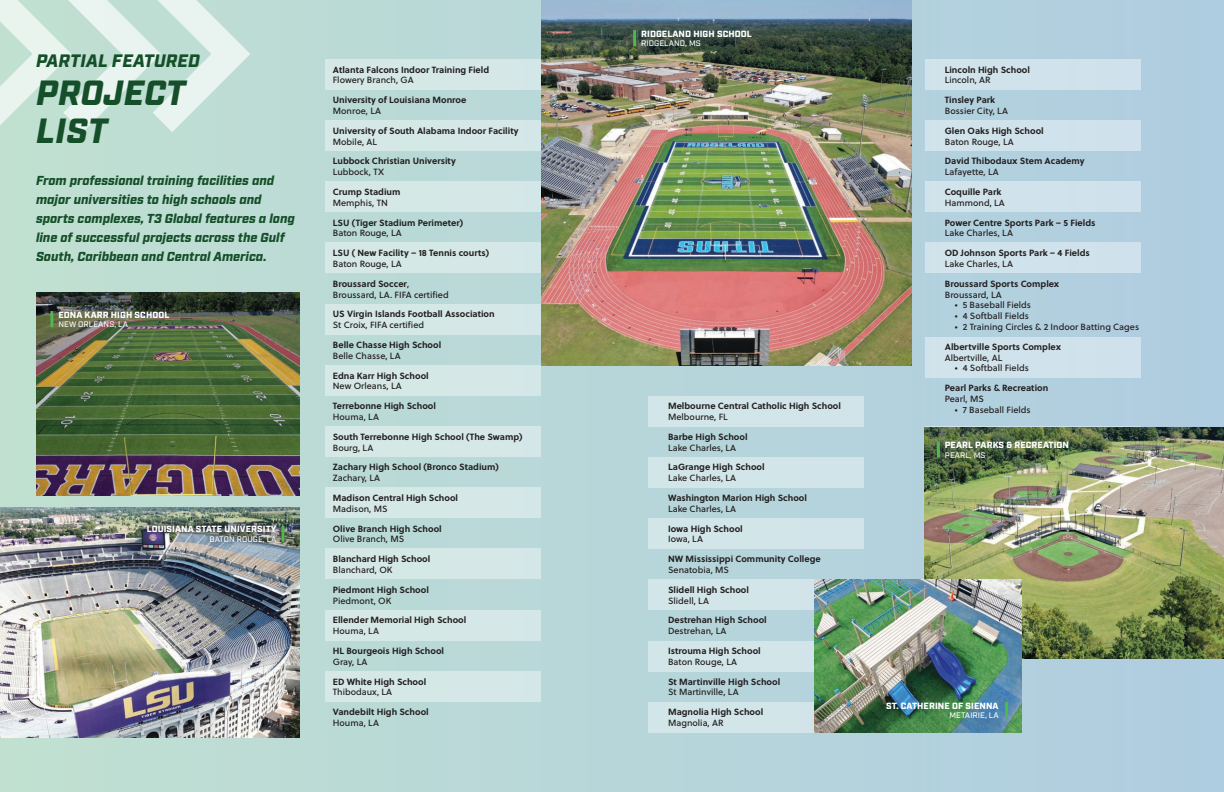
<style>
.page{position:relative;width:1224px;height:792px;background:#b7d6da}
.page>*{position:absolute;margin:0;border:0;box-sizing:border-box;transform-origin:0 0}
.t1{font:italic 900 35px/38px "Industry";letter-spacing:.01em;color:#154f29}
.t2{font:italic 900 18px "Industry";letter-spacing:.01em;color:#154f29}
.t3{font:italic 900 13px/19px "Industry";color:#154f29}
.t4{font:700 9px/10.8px "Soleil";color:#231f20}
.t5{font:9px/10.8px "Soleil Bk";color:#231f20}
.t6{font:900 9px "Industry";letter-spacing:.01em;color:#fff}
.t7{font:500 8px "Industry";letter-spacing:.01em;color:#fff}
.s1{font-family:"Soleil Bk";font-weight:400}
.s2{font-family:"Soleil";font-weight:700}
</style>
<div class="page">
<div style="left:925px;top:59px;width:216px;height:31px;background:#d0e2eb"></div>
<div style="left:925px;top:120px;width:216px;height:31px;background:#d0e2eb"></div>
<div style="left:925px;top:181px;width:216px;height:31px;background:#d0e2eb"></div>
<div style="left:925px;top:243px;width:216px;height:30px;background:#d0e2eb"></div>
<div style="left:925px;top:337px;width:216px;height:41px;background:#d0e2eb"></div>
<svg style="left:925px;top:426px;width:216px;height:2px"></svg>
<div style="left:325px;top:59px;width:216px;height:31px;background:#d5e8e6"></div>
<svg style="left:0;top:0;width:250px;height:132px"></svg>
<img style="left:541px;top:0;width:370px;height:365px">
<img style="left:0;top:508px;width:299px;height:230px">
<img style="left:36px;top:293px;width:263px;height:202px">
<div style="left:325px;top:120px;width:216px;height:31px;background:#d5e8e6"></div>
<div style="left:325px;top:181px;width:216px;height:31px;background:#d5e8e6"></div>
<div style="left:325px;top:243px;width:216px;height:30px;background:#d5e8e6"></div>
<div style="left:325px;top:304px;width:216px;height:30px;background:#d5e8e6"></div>
<div style="left:325px;top:365px;width:216px;height:31px;background:#d5e8e6"></div>
<div style="left:325px;top:426px;width:216px;height:31px;background:#d5e8e6"></div>
<div style="left:325px;top:487px;width:216px;height:31px;background:#d5e8e6"></div>
<div style="left:325px;top:549px;width:216px;height:30px;background:#d5e8e6"></div>
<div style="left:325px;top:610px;width:216px;height:30px;background:#d5e8e6"></div>
<div style="left:325px;top:671px;width:216px;height:31px;background:#d5e8e6"></div>
<div style="left:648px;top:396px;width:216px;height:31px;background:#d2e5e9"></div>
<div style="left:648px;top:457px;width:216px;height:31px;background:#d2e5e9"></div>
<div style="left:648px;top:518px;width:216px;height:31px;background:#d2e5e9"></div>
<div style="left:648px;top:580px;width:216px;height:30px;background:#d2e5e9"></div>
<div style="left:648px;top:641px;width:216px;height:30px;background:#d2e5e9"></div>
<div style="left:648px;top:702px;width:216px;height:31px;background:#d2e5e9"></div>
<img style="left:925px;top:428px;width:299px;height:230px">
<img style="left:815px;top:580px;width:206px;height:153px">
<hr style="left:50px;top:311px;width:3px;height:16px;background:#50b94a">
<hr style="left:633px;top:30px;width:3px;height:16px;background:#50b94a">
<hr style="left:937px;top:442px;width:3px;height:16px;background:#50b94a">
<hr style="left:1005px;top:702px;width:3px;height:16px;background:#50b94a">
<img style="left:142px;top:521px;width:148px;height:26px">
<hr style="left:281px;top:526px;width:3px;height:16px;background:#50b94a">
<p class="t2" style="left:36px;top:50px;width:165px">PARTIAL FEATURED</p>
<p class="t1" style="left:36px;top:76px;width:151px">PROJECT<br>LIST</p>
<p class="t3" style="left:36px;top:171px;width:260px">From professional training facilities and major universities to high schools and sports complexes, T3 Global features a long line of successful projects across the Gulf South, Caribbean and Central America.</p>
<p class="t6" style="left:58px;top:309px;width:112px">EDNA KARR HIGH SCHOOL</p>
<p class="t7" style="left:58px;top:320px;width:71px">NEW ORLEANS, LA</p>
<p class="t6" style="left:147px;top:524px;width:131px">LOUISIANA STATE UNIVERSITY</p>
<p class="t7" style="left:209px;top:534px;width:69px">BATON ROUGE, LA</p>
<p class="t4" style="left:333px;top:64px;width:158px">Atlanta Falcons Indoor Training Field<br><span class="s1">Flowery Branch, GA</span></p>
<p class="t4" style="left:333px;top:94px;width:135px">University of Louisiana Monroe<br><span class="s1">Monroe, LA</span></p>
<p class="t4" style="left:333px;top:125px;width:187px">University of South Alabama Indoor Facility<br><span class="s1">Mobile, AL</span></p>
<p class="t4" style="left:333px;top:155px;width:125px">Lubbock Christian University<br><span class="s1">Lubbock, TX</span></p>
<p class="t4" style="left:333px;top:186px;width:69px">Crump Stadium<br><span class="s1">Memphis, TN</span></p>
<p class="t4" style="left:333px;top:217px;width:132px">LSU (Tiger Stadium Perimeter)<br><span class="s1">Baton Rouge, LA</span></p>
<p class="t4" style="left:333px;top:247px;width:158px">LSU ( New Facility – 18 Tennis courts)<br><span class="s1">Baton Rouge, LA</span></p>
<p class="t5" style="left:333px;top:278px;width:117px"><span class="s2">Broussard Soccer</span>,<br>Broussard, LA. FIFA certified</p>
<p class="t4" style="left:333px;top:308px;width:163px">US Virgin Islands Football Association<br><span class="s1">St Croix, FIFA certified</span></p>
<p class="t4" style="left:333px;top:339px;width:110px">Belle Chasse High School<br><span class="s1">Belle Chasse, LA</span></p>
<p class="t4" style="left:333px;top:370px;width:97px">Edna Karr High School<br><span class="s1">New Orleans, LA</span></p>
<p class="t4" style="left:333px;top:400px;width:105px">Terrebonne High School<br><span class="s1">Houma, LA</span></p>
<p class="t4" style="left:333px;top:431px;width:191px">South Terrebonne High School (The Swamp)<br><span class="s1">Bourg, LA</span></p>
<p class="t4" style="left:333px;top:461px;width:168px">Zachary High School (Bronco Stadium)<br><span class="s1">Zachary, LA</span></p>
<p class="t4" style="left:333px;top:492px;width:127px">Madison Central High School<br><span class="s1">Madison, MS</span></p>
<p class="t4" style="left:333px;top:523px;width:110px">Olive Branch High School<br><span class="s1">Olive Branch, MS</span></p>
<p class="t4" style="left:333px;top:553px;width:99px">Blanchard High School<br><span class="s1">Blanchard, OK</span></p>
<p class="t4" style="left:333px;top:584px;width:98px">Piedmont High School<br><span class="s1">Piedmont, OK</span></p>
<p class="t4" style="left:333px;top:614px;width:135px">Ellender Memorial High School<br><span class="s1">Houma, LA</span></p>
<p class="t4" style="left:333px;top:645px;width:113px">HL Bourgeois High School<br><span class="s1">Gray, LA</span></p>
<p class="t4" style="left:333px;top:676px;width:95px">ED White High School<br><span class="s1">Thibodaux, LA</span></p>
<p class="t4" style="left:333px;top:706px;width:97px">Vandebilt High School<br><span class="s1">Houma, LA</span></p>
<p class="t6" style="left:641px;top:28px;width:112px">RIDGELAND HIGH SCHOOL</p>
<p class="t7" style="left:641px;top:39px;width:61px">RIDGELAND, MS</p>
<p class="t4" style="left:668px;top:400px;width:174px">Melbourne Central Catholic High School<br><span class="s1">Melbourne, FL</span></p>
<p class="t4" style="left:668px;top:431px;width:81px">Barbe High School<br><span class="s1">Lake Charles, LA</span></p>
<p class="t4" style="left:668px;top:461px;width:98px">LaGrange High School<br><span class="s1">Lake Charles, LA</span></p>
<p class="t4" style="left:668px;top:492px;width:140px">Washington Marion High School<br><span class="s1">Lake Charles, LA</span></p>
<p class="t4" style="left:668px;top:523px;width:76px">Iowa High School<br><span class="s1">Iowa, LA</span></p>
<p class="t4" style="left:668px;top:553px;width:154px">NW Mississippi Community College<br><span class="s1">Senatobia, MS</span></p>
<p class="t4" style="left:668px;top:584px;width:82px">Slidell High School<br><span class="s1">Slidell, LA</span></p>
<p class="t4" style="left:668px;top:614px;width:100px">Destrehan High School<br><span class="s1">Destrehan, LA</span></p>
<p class="t4" style="left:668px;top:645px;width:94px">Istrouma High School<br><span class="s1">Baton Rouge, LA</span></p>
<p class="t4" style="left:668px;top:676px;width:114px">St Martinville High School<br><span class="s1">St Martinville, LA</span></p>
<p class="t4" style="left:668px;top:706px;width:97px">Magnolia High School<br><span class="s1">Magnolia, AR</span></p>
<p class="t4" style="left:945px;top:64px;width:87px">Lincoln High School<br><span class="s1">Lincoln, AR</span></p>
<p class="t5" style="left:945px;top:94px;width:65px"><span class="s2">Tinsley Park<br></span>Bossier City, LA</p>
<p class="t4" style="left:945px;top:125px;width:100px">Glen Oaks High School<br><span class="s1">Baton Rouge, LA</span></p>
<p class="t4" style="left:945px;top:155px;width:141px">David Thibodaux Stem Academy<br><span class="s1">Lafayette, LA</span></p>
<p class="t4" style="left:945px;top:186px;width:62px">Coquille Park<br><span class="s1">Hammond, LA</span></p>
<p class="t4" style="left:945px;top:217px;width:152px">Power Centre Sports Park – 5 Fields<br><span class="s1">Lake Charles, LA</span></p>
<p class="t4" style="left:945px;top:247px;width:147px">OD Johnson Sports Park – 4 Fields<br><span class="s1">Lake Charles, LA</span></p>
<p class="t4" style="left:945px;top:278px;width:116px">Broussard Sports Complex<br><span class="s1">Broussard, LA</span></p>
<p class="t5" style="left:955px;top:300px;width:78px">• 5 Baseball Fields</p>
<p class="t5" style="left:955px;top:310px;width:76px">• 4 Softball Fields</p>
<p class="t5" style="left:955px;top:321px;width:186px">• 2 Training Circles &amp; 2 Indoor Batting Cages</p>
<p class="t4" style="left:945px;top:341px;width:118px">Albertville Sports Complex<br><span class="s1">Albertville, AL</span></p>
<p class="t5" style="left:955px;top:363px;width:76px">• 4 Softball Fields</p>
<p class="t4" style="left:945px;top:382px;width:105px">Pearl Parks &amp; Recreation<br><span class="s1">Pearl, MS</span></p>
<p class="t5" style="left:955px;top:404px;width:77px">• 7 Baseball Fields</p>
<p class="t6" style="left:945px;top:440px;width:126px">PEARL PARKS &amp; RECREATION</p>
<p class="t7" style="left:945px;top:450px;width:42px">PEARL, MS</p>
<p class="t6" style="left:886px;top:700px;width:114px">ST. CATHERINE OF SIENNA</p>
<p class="t7" style="left:949px;top:711px;width:51px">METAIRIE, LA</p>
</div>
